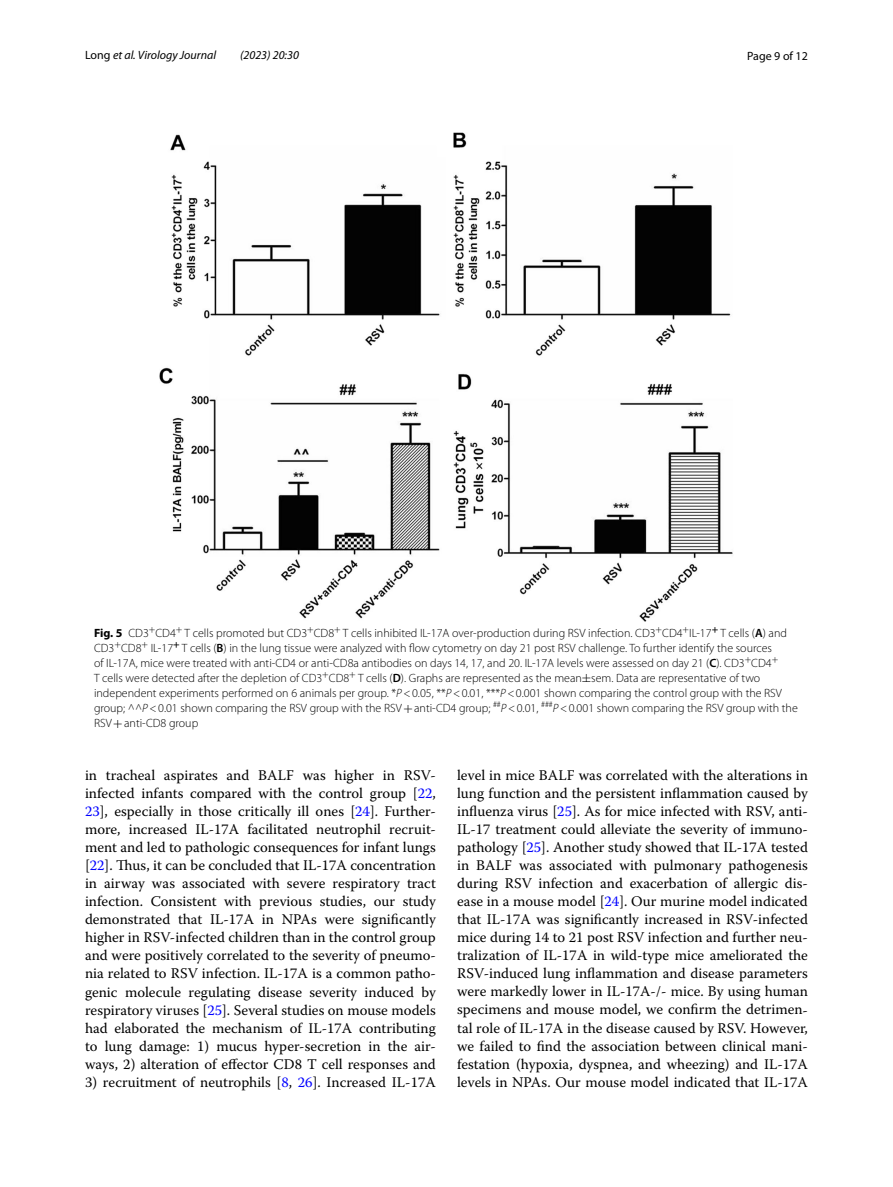
<style>
.page{position:relative;width:893px;height:1187px;background:#fff}
.page>*{position:absolute;margin:0;border:0;box-sizing:border-box;transform-origin:0 0}
.t1{font:14.7px/18px "Warnock Pro";color:#000;text-align:justify}
.t2{font:300 12px/15px "Myriad Pro";color:#000}
.t3{font:italic 12px "Myriad Pro";color:#000}
.t4{font:12px "Myriad Pro";color:#000}
.s1{font-style:normal}
.s2{font-weight:700}
.s3{font-weight:600}
.s4{font-family:"MTSY";font-weight:400}
.s5{font-style:italic}
.s6{color:#00f}
</style>
<div class="page">
<img style="left:159px;top:133px;width:574px;height:488px">
<p class="t3" style="left:85px;top:48px;width:133px"><span class="s1">Long</span> et al. Virology Journal</p>
<p class="t3" style="left:240px;top:48px;width:60px">(2023) 20:30</p>
<p class="t4" style="left:747px;top:48px;width:62px">Page 9 of 12</p>
<p class="t2" style="left:94px;top:625px;width:705px"><span class="s2">Fig. 5</span> CD3<sup>+</sup>CD4<sup>+</sup> T cells promoted but CD3<sup>+</sup>CD8<sup>+</sup> T cells inhibited IL-17A over-production during RSV infection. CD3<sup>+</sup>CD4<sup>+</sup>IL-17<sup>+</sup> T cells (<span class="s3">A</span>) and CD3<sup>+</sup>CD8<sup>+</sup> IL-17<sup>+</sup> T cells (<span class="s3">B</span>) in the lung tissue were analyzed with flow cytometry on day 21 post RSV challenge. To further identify the sources<br>of IL-17A, mice were treated with anti-CD4 or anti-CD8a antibodies on days 14, 17, and 20. IL-17A levels were assessed on day 21 (<span class="s3">C</span>). CD3<sup>+</sup>CD4<sup>+<br></sup>T cells were detected after the depletion of CD3<sup>+</sup>CD8<sup>+</sup> T cells (<span class="s3">D</span>). Graphs are represented as the mean<span class="s4">±</span>sem. Data are representative of two independent experiments performed on 6 animals per group. *<span class="s5">P</span>&lt;0.05, **<span class="s5">P</span>&lt;0.01, ***<span class="s5">P</span>&lt;0.001 shown comparing the control group with the RSV group; ^^<span class="s5">P</span>&lt;0.01 shown comparing the RSV group with the RSV<span class="s4">+</span>anti-CD4 group; <sup>##</sup><span class="s5">P</span>&lt;0.01, <sup>###</sup><span class="s5">P</span>&lt;0.001 shown comparing the RSV group with the RSV<span class="s4">+</span>anti-CD8 group</p>
<p class="t1" style="left:85px;top:766px;width:352px">in tracheal aspirates and BALF was higher in RSV&shy;infected infants compared with the control group [<span class="s6">22</span>, <span class="s6">23</span>], especially in those critically ill ones [<span class="s6">24</span>]. Further&shy;more, increased IL-17A facilitated neutrophil recruit&shy;ment and led to pathologic consequences for infant lungs [<span class="s6">22</span>]. Thus, it can be concluded that IL-17A concentration in airway was associated with severe respiratory tract infection. Consistent with previous studies, our study demonstrated that IL-17A in NPAs were significantly higher in RSV-infected children than in the control group and were positively correlated to the severity of pneumo&shy;nia related to RSV infection. IL-17A is a common patho&shy;genic molecule regulating disease severity induced by respiratory viruses [<span class="s6">25</span>]. Several studies on mouse models had elaborated the mechanism of IL-17A contributing to lung damage: 1) mucus hyper-secretion in the air&shy;ways, 2) alteration of effector CD8 T cell responses and</p>
<p class="t1" style="left:85px;top:1072px;width:352px">3) recruitment of neutrophils [<span class="s6">8</span>, <span class="s6">26</span>]. Increased IL-17A</p>
<p class="t1" style="left:457px;top:766px;width:352px">level in mice BALF was correlated with the alterations in lung function and the persistent inflammation caused by influenza virus [<span class="s6">25</span>]. As for mice infected with RSV, anti-IL-17 treatment could alleviate the severity of immuno&shy;pathology [<span class="s6">25</span>]. Another study showed that IL-17A tested in BALF was associated with pulmonary pathogenesis during RSV infection and exacerbation of allergic dis&shy;ease in a mouse model [<span class="s6">24</span>]. Our murine model indicated that IL-17A was significantly increased in RSV-infected mice during 14 to 21 post RSV infection and further neu&shy;tralization of IL-17A in wild-type mice ameliorated the RSV-induced lung inflammation and disease parameters were markedly lower in IL-17A-/- mice. By using human specimens and mouse model, we confirm the detrimen&shy;tal role of IL-17A in the disease caused by RSV. However, we failed to find the association between clinical mani&shy;festation (hypoxia, dyspnea, and wheezing) and IL-17A levels in NPAs. Our mouse model indicated that IL-17A</p>
</div>
